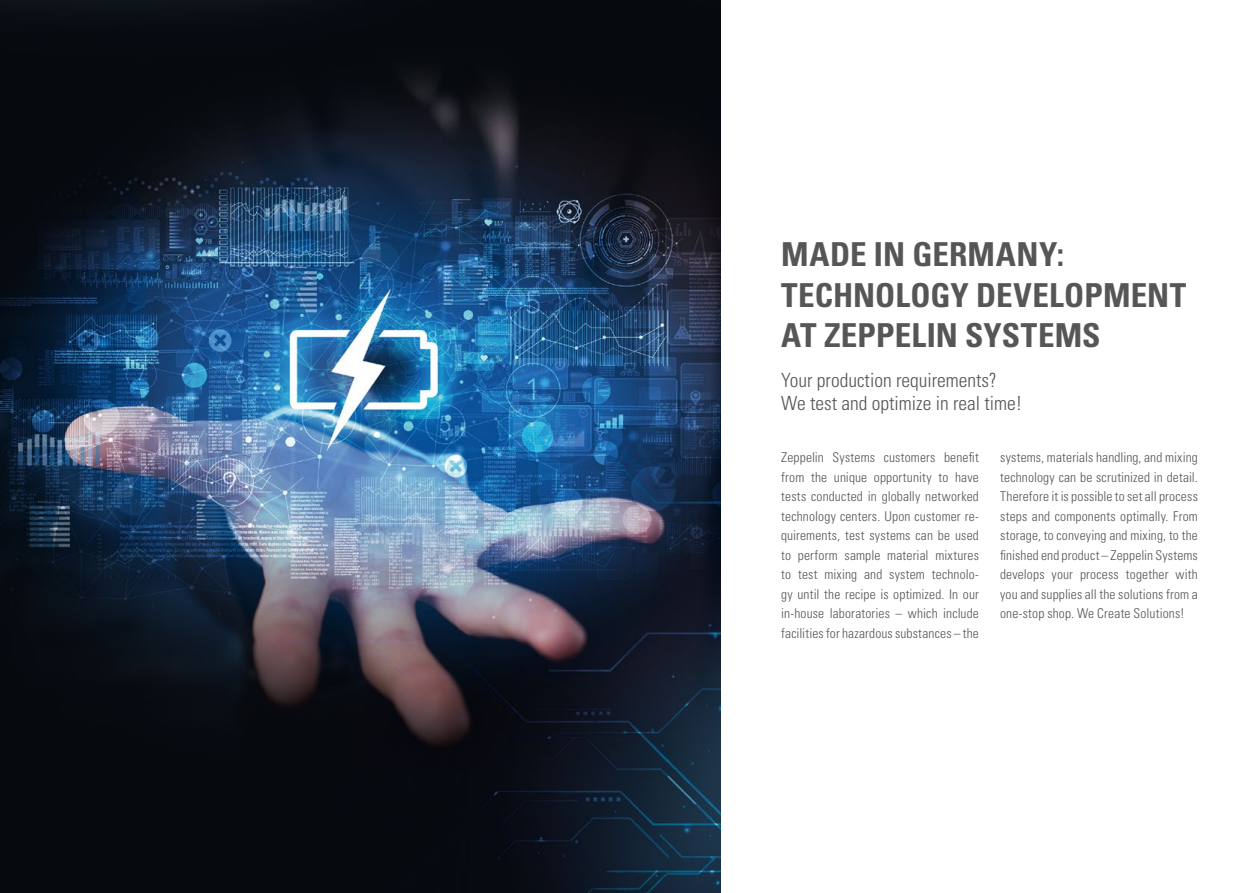
<style>
.page{position:relative;width:1259px;height:893px;background:#fff}
.page>*{position:absolute;margin:0;border:0;box-sizing:border-box;transform-origin:0 0}
.t1{font:700 condensed 33px/40.5px "Univers LT Std";letter-spacing:.005em;color:#565656}
.t2{font:300 condensed 19.5px/23.2px "Univers LT Std";color:#565656}
.t3{font:300 condensed 13.5px/19.5px "Univers LT Std";letter-spacing:.01em;color:#565656;text-align:justify}
</style>
<div class="page">
<img style="left:0;top:0;width:720px;height:893px">
<h1 class="t1" style="left:781px;top:234px;width:407px">MADE IN GERMANY:<br>TECHNOLOGY DEVELOPMENT<br>AT ZEPPELIN SYSTEMS</h1>
<h2 class="t2" style="left:781px;top:368px;width:243px">Your production requirements?<br>We test and optimize in real time!</h2>
<p class="t3" style="left:781px;top:448px;width:199px">Zeppelin Systems customers benefit from the unique opportunity to have tests conducted in globally networked technology centers. Upon customer re&shy;quirements, test systems can be used to perform sample material mixtures to test mixing and system technolo&shy;gy until the recipe is optimized. In our in-house laboratories – which include facilities for hazardous substances – the</p>
<p class="t3" style="left:1000px;top:448px;width:199px">systems, materials handling, and mixing technology can be scrutinized in detail.<br>Therefore it is possible to set all process steps and components optimally. From storage, to conveying and mixing, to the finished end product – Zeppelin Systems develops your process together with you and supplies all the solutions from a one-stop shop. We Create Solutions!</p>
</div>
